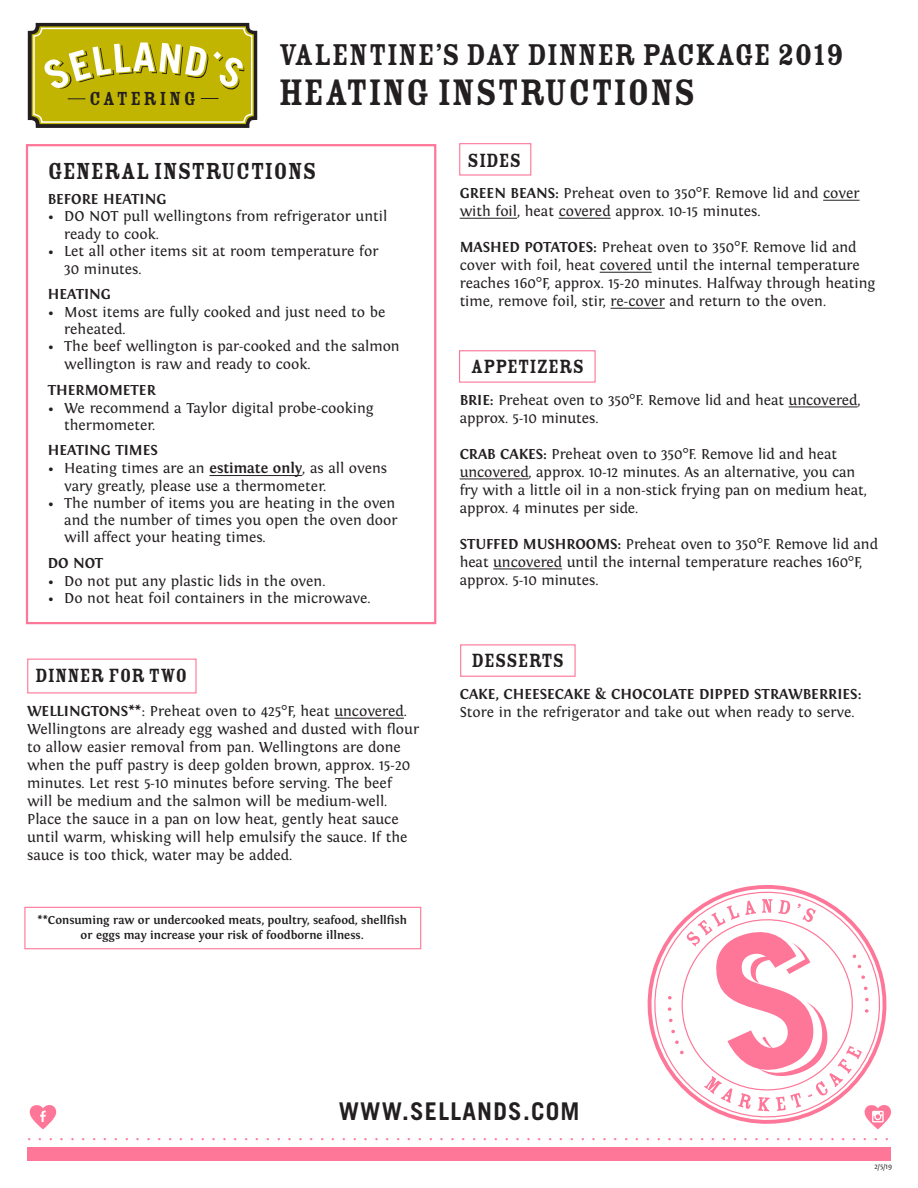
<style>
.page{position:relative;width:918px;height:1188px;background:#fff}
.page>*{position:absolute;margin:0;border:0;box-sizing:border-box;transform-origin:0 0}
.t1{font:40.5px "Rosewood Std Fill";color:#231f20}
.t2{font:33px "Rosewood Std Fill";color:#231f20}
.t3{font:25.5px "Rosewood Fill";color:#231f20}
.t4{font:700 24.45px "Trade Gothic";letter-spacing:.05em;color:#231f20}
.t5{font:21px "Fontin";color:#fe7698}
.t6{font:21px "Rosewood Fill";color:#231f20}
.t7{font:20.7px "Rosewood Fill";letter-spacing:.12em;color:#231f20}
.t8{font:15px/18px "Fontin";color:#231f20}
.t9{font:700 15px "Fontin";color:#231f20}
.t10{font:700 12px/14.4px "Fontin";color:#231f20;text-align:center}
.t11{font:7.5px "Fontin";color:#231f20}
.s1{font-weight:700}
</style>
<div class="page">
<hr style="left:823px;top:200px;width:37px;height:1px;background:#231f20">
<hr style="left:460px;top:218px;width:57px;height:1px;background:#231f20">
<hr style="left:559px;top:218px;width:52px;height:1px;background:#231f20">
<hr style="left:600px;top:272px;width:52px;height:1px;background:#231f20">
<hr style="left:611px;top:308px;width:54px;height:1px;background:#231f20">
<hr style="left:789px;top:407px;width:69px;height:1px;background:#231f20">
<hr style="left:460px;top:479px;width:69px;height:1px;background:#231f20">
<hr style="left:493px;top:569px;width:69px;height:1px;background:#231f20">
<svg style="left:647px;top:885px;width:176px;height:186px"></svg>
<div style="left:26px;top:144px;width:410px;height:480px;border:2px solid #fe7698"></div>
<hr style="left:209px;top:475px;width:93px;height:1px;background:#231f20">
<hr style="left:334px;top:718px;width:70px;height:1px;background:#231f20">
<div style="left:24px;top:907px;width:397px;height:42px;border:1px solid #fe7698"></div>
<div style="left:27px;top:659px;width:170px;height:34px;border:1px solid #fe7698"></div>
<div style="left:459px;top:143px;width:72px;height:33px;border:1px solid #fe7698"></div>
<div style="left:459px;top:350px;width:137px;height:33px;border:1px solid #fe7698"></div>
<div style="left:460px;top:644px;width:116px;height:33px;border:1px solid #fe7698"></div>
<svg style="left:29px;top:1105px;width:28px;height:24px"></svg>
<svg style="left:668px;top:899px;width:223px;height:230px"></svg>
<div style="left:28px;top:23px;width:229px;height:105px;border:7px solid #231f20;border-radius:8px"></div>
<div style="left:32px;top:26px;width:222px;height:98px;background:#c2b501;border-radius:8px"></div>
<svg style="left:44px;top:43px;width:200px;height:47px"></svg>
<svg style="left:68px;top:98px;width:17px;height:1px"></svg>
<svg style="left:201px;top:98px;width:17px;height:1px"></svg>
<div style="left:33px;top:28px;width:219px;height:95px;border:2px solid #fff;border-radius:8px"></div>
<div style="left:27px;top:1148px;width:864px;height:13px;background:#fe7698"></div>
<p class="t2" style="left:278px;top:37px;width:567px">VALENTINE’S DAY DINNER PACKAGE 2019</p>
<p class="t7" style="left:89px;top:87px;width:109px">CATERING</p>
<p class="t1" style="left:278px;top:71px;width:419px">HEATING INSTRUCTIONS</p>
<p class="t3" style="left:48px;top:157px;width:270px">GENERAL INSTRUCTIONS</p>
<p class="t9" style="left:48px;top:191px;width:120px">BEFORE HEATING</p>
<p class="t8" style="left:48px;top:207px;width:341px">• DO NOT pull wellingtons from refrigerator until</p>
<p class="t8" style="left:64px;top:225px;width:96px">ready to cook.</p>
<p class="t8" style="left:48px;top:242px;width:332px">• Let all other items sit at room temperature for</p>
<p class="t8" style="left:64px;top:260px;width:79px">30 minutes.</p>
<p class="t9" style="left:48px;top:286px;width:65px">HEATING</p>
<p class="t8" style="left:64px;top:303px;width:323px;line-height:17.2px;text-indent:-16px">• Most items are fully cooked and just need to be reheated.</p>
<p class="t8" style="left:64px;top:337px;width:337px;text-indent:-16px">• The beef wellington is par-cooked and the salmon wellington is raw and ready to cook.</p>
<p class="t9" style="left:48px;top:381px;width:110px">THERMOMETER</p>
<p class="t8" style="left:64px;top:399px;width:311px;line-height:17.2px;text-indent:-16px">• We recommend a Taylor digital probe-cooking thermometer.</p>
<p class="t9" style="left:48px;top:442px;width:112px">HEATING TIMES</p>
<p class="t8" style="left:48px;top:459px;width:341px">• Heating times are an <span class="s1">estimate only</span>, as all ovens</p>
<p class="t8" style="left:64px;top:477px;width:263px">vary greatly, please use a thermometer.</p>
<p class="t8" style="left:48px;top:494px;width:349px">• The number of items you are heating in the oven</p>
<p class="t8" style="left:64px;top:511px;width:335px">and the number of times you open the oven door</p>
<p class="t8" style="left:64px;top:528px;width:203px">will affect your heating times.</p>
<p class="t9" style="left:48px;top:555px;width:57px">DO NOT</p>
<p class="t8" style="left:48px;top:572px;width:279px">• Do not put any plastic lids in the oven.</p>
<p class="t8" style="left:48px;top:589px;width:324px">• Do not heat foil containers in the microwave.</p>
<p class="t6" style="left:35px;top:664px;width:154px">DINNER FOR TWO</p>
<p class="t8" style="left:27px;top:702px;width:394px"><span class="s1">WELLINGTONS**</span>: Preheat oven to 425°F, heat uncovered.<br>Wellingtons are already egg washed and dusted with flour to allow easier removal from pan. Wellingtons are done when the puff pastry is deep golden brown, approx. 15-20 minutes. Let rest 5-10 minutes before serving. The beef will be medium and the salmon will be medium-well.<br>Place the sauce in a pan on low heat, gently heat sauce until warm, whisking will help emulsify the sauce. If the sauce is too thick, water may be added.</p>
<p class="t10" style="left:38px;top:913px;width:371px">**Consuming raw or undercooked meats, poultry, seafood, shellfish or eggs may increase your risk of foodborne illness.</p>
<p class="t6" style="left:468px;top:149px;width:55px">SIDES</p>
<p class="t8" style="left:460px;top:184px;width:401px"><span class="s1">GREEN BEANS:</span> Preheat oven to 350°F. Remove lid and cover with foil, heat covered approx. 10-15 minutes.</p>
<p class="t8" style="left:460px;top:238px;width:417px"><span class="s1">MASHED POTATOES:</span> Preheat oven to 350°F. Remove lid and cover with foil, heat covered until the internal temperature reaches 160°F, approx. 15-20 minutes. Halfway through heating time, remove foil, stir, re-cover and return to the oven.</p>
<p class="t6" style="left:471px;top:355px;width:115px">APPETIZERS</p>
<p class="t8" style="left:460px;top:391px;width:402px"><span class="s1">BRIE:</span> Preheat oven to 350°F. Remove lid and heat uncovered, approx. 5-10 minutes.</p>
<p class="t8" style="left:460px;top:445px;width:409px"><span class="s1">CRAB CAKES:</span> Preheat oven to 350°F. Remove lid and heat uncovered, approx. 10-12 minutes. As an alternative, you can fry with a little oil in a non-stick frying pan on medium heat, approx. 4 minutes per side.</p>
<p class="t8" style="left:460px;top:535px;width:420px"><span class="s1">STUFFED MUSHROOMS:</span> Preheat oven to 350°F. Remove lid and heat uncovered until the internal temperature reaches 160°F, approx. 5-10 minutes.</p>
<p class="t6" style="left:472px;top:649px;width:94px">DESSERTS</p>
<p class="t8" style="left:460px;top:684px;width:403px"><span class="s1">CAKE, CHEESECAKE &amp; CHOCOLATE DIPPED STRAWBERRIES:<br></span>Store in the refrigerator and take out when ready to serve.</p>
<p class="t4" style="left:339px;top:1096px;width:242px">WWW.SELLANDS.COM</p>
<p class="t5" style="left:27px;top:1122px;width:864px">. . . . . . . . . . . . . . . . . . . . . . . . . . . . . . . . . . . . . . . . . . . . . . . . . . . . . . . . . . . . . . . . . . . . . . . . . . . . . . . .</p>
<p class="t11" style="left:875px;top:1162px;width:19px">2/5/19</p>
</div>
